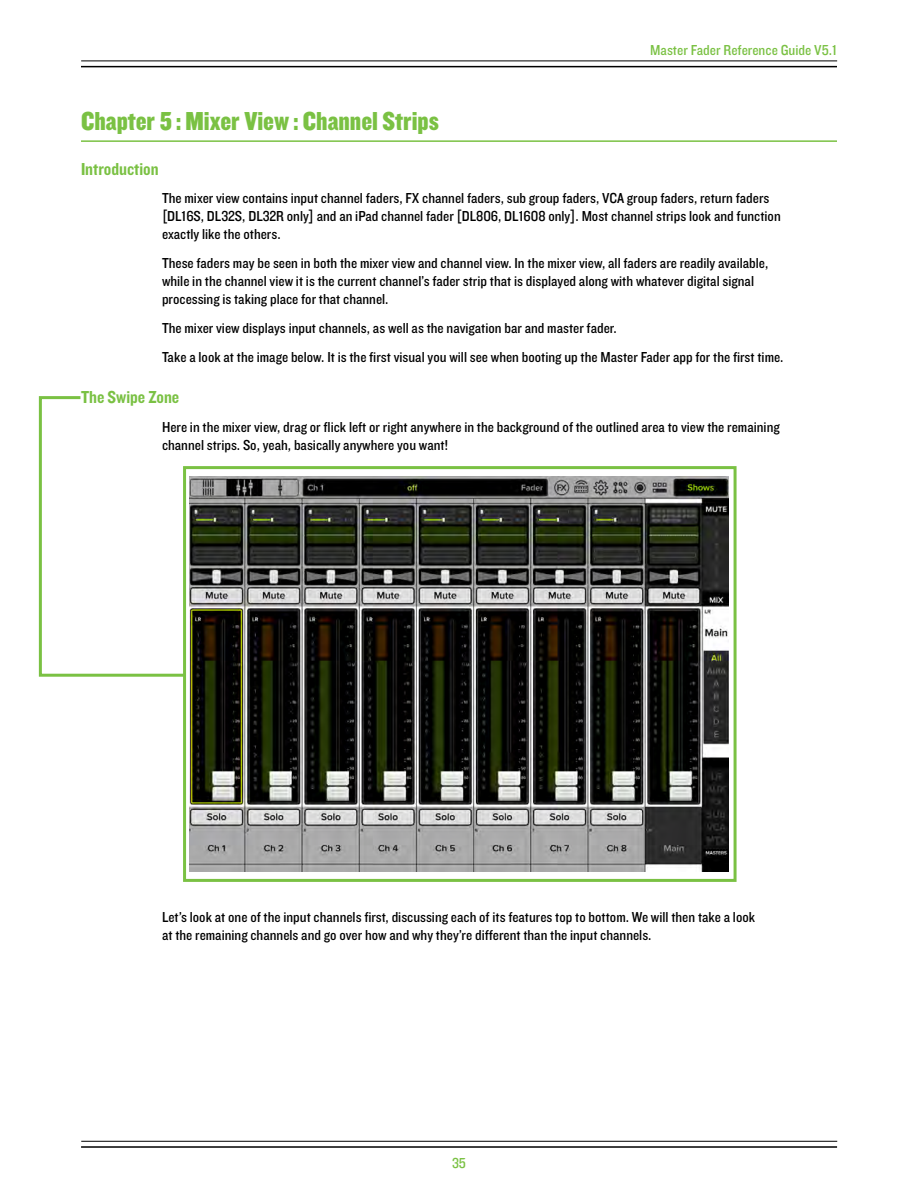
<style>
.page{position:relative;width:918px;height:1188px;background:#fff}
.page>*{position:absolute;margin:0;border:0;box-sizing:border-box;transform-origin:0 0}
.t1{font:27px "Knockout 70 Full Welterwt";color:#7ac143}
.t2{font:18px "Knockout 50 Welterweight";color:#7ac143}
.t3{font:15px/18px "Knockout 30 Junior Welterwt";color:#000}
.t4{font:15px "Knockout 30 Junior Welterwt";color:#7ac143}
</style>
<div class="page">
<hr style="left:81px;top:66px;width:756px;height:1px;background:#000">
<hr style="left:81px;top:61px;width:756px;height:1px;background:#000">
<hr style="left:81px;top:1146px;width:756px;height:2px;background:#000">
<hr style="left:81px;top:1141px;width:756px;height:1px;background:#000">
<hr style="left:81px;top:140px;width:756px;height:2px;background:#7ac143">
<img style="left:189px;top:476px;width:540px;height:395px">
<div style="left:183px;top:466px;width:554px;height:416px;border:3px solid #7ac143"></div>
<svg style="left:38px;top:396px;width:150px;height:282px"></svg>
<p class="t4" style="left:650px;top:40px;width:188px">Master Fader Reference Guide V5.1</p>
<h1 class="t1" style="left:81px;top:103px;width:360px">Chapter 5 : Mixer View : Channel Strips</h1>
<p class="t2" style="left:81px;top:157px;width:79px">Introduction</p>
<p class="t3" style="left:162px;top:189px;width:620px">The mixer view contains input channel faders, FX channel faders, sub group faders, VCA group faders, return faders [DL16S, DL32S, DL32R only] and an iPad channel fader [DL806, DL1608 only]. Most channel strips look and function exactly like the others.</p>
<p class="t3" style="left:162px;top:254px;width:608px">These faders may be seen in both the mixer view and channel view. In the mixer view, all faders are readily available, while in the channel view it is the current channel’s fader strip that is displayed along with whatever digital signal processing is taking place for that channel.</p>
<p class="t3" style="left:162px;top:313px;width:623px;line-height:28.8px">The mixer view displays input channels, as well as the navigation bar and master fader.<br>Take a look at the image below. It is the first visual you will see when booting up the Master Fader app for the first time.</p>
<p class="t2" style="left:81px;top:385px;width:100px">The Swipe Zone</p>
<p class="t3" style="left:162px;top:417px;width:619px">Here in the mixer view, drag or flick left or right anywhere in the background of the outlined area to view the remaining channel strips. So, yeah, basically anywhere you want!</p>
<p class="t3" style="left:162px;top:907px;width:595px">Let’s look at one of the input channels first, discussing each of its features top to bottom. We will then take a look at the remaining channels and go over how and why they’re different than the input channels.</p>
<p class="t4" style="left:452px;top:1153px;width:15px">35</p>
</div>
